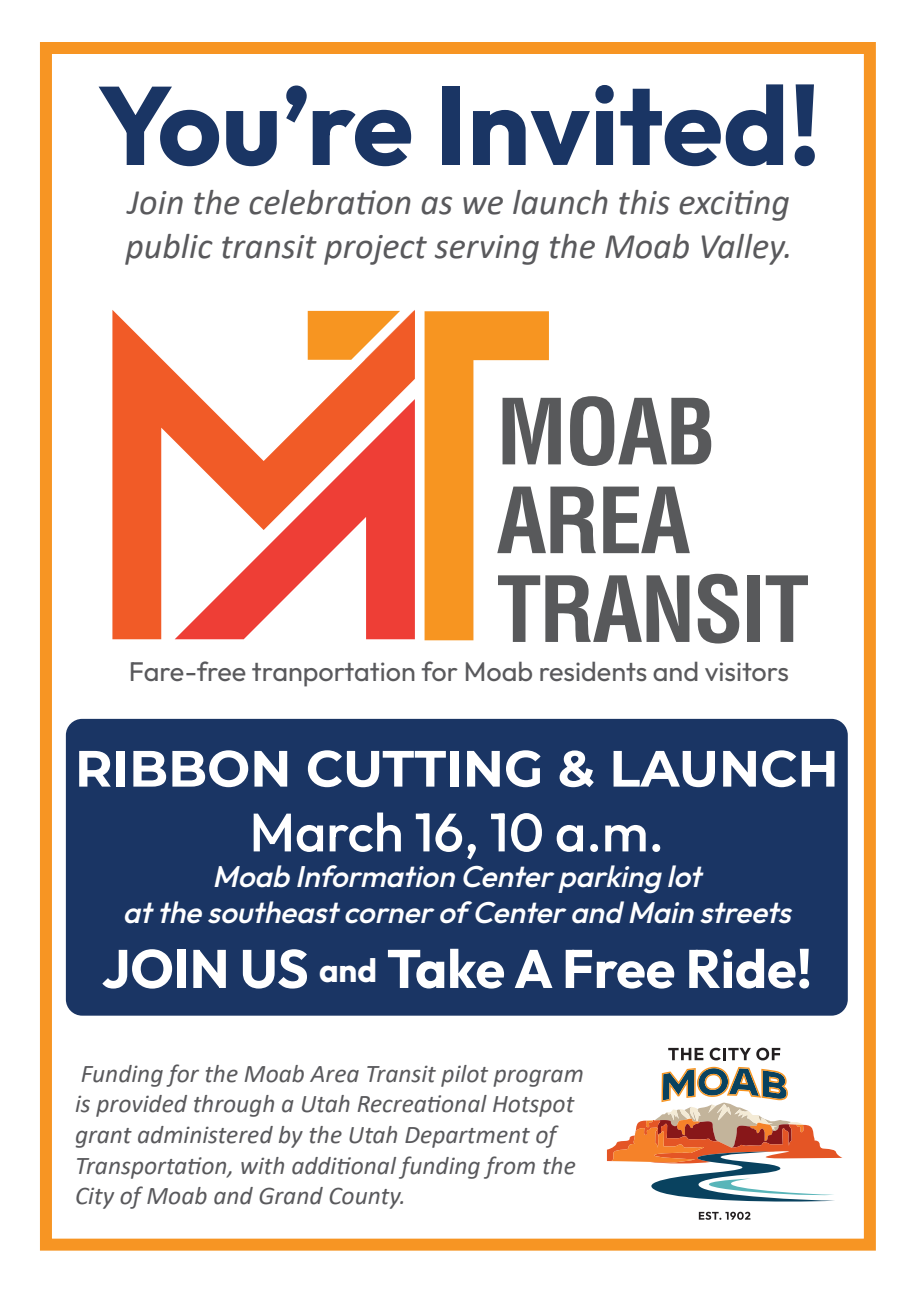
<style>
.page{position:relative;width:918px;height:1296px;background:#fff}
.page>*{position:absolute;margin:0;border:0;box-sizing:border-box;transform-origin:0 0}
.t1{font:700 111px "Outfit";color:#1a3564}
.t2{font:700 54px "Outfit";color:#fff}
.t3{font:500 54px "Outfit";color:#fff}
.t4{font:700 51px "Montserrat";color:#fff}
.t5{font:italic 36px/43.2px "Calibri";color:#59595c}
.t6{font:italic 500 30px/36px "Outfit";color:#fff;text-align:center}
.t7{font:27px "Outfit";color:#59595c}
.t8{font:italic 25.5px/30.6px "Calibri";color:#59595c}
.s1{font-size:33px}
</style>
<div class="page">
<svg style="left:112px;top:310px;width:303px;height:329px"></svg>
<svg style="left:425px;top:311px;width:314px;height:333px"></svg>
<div style="left:748px;top:575px;width:12px;height:67px;background:#58595b"></div>
<svg style="left:766px;top:575px;width:42px;height:67px"></svg>
<div style="left:66px;top:719px;width:782px;height:297px;background:#1a3564;border-radius:16px"></div>
<svg style="left:699px;top:1212px;width:51px;height:8px"></svg>
<svg style="left:668px;top:1048px;width:35px;height:12px"></svg>
<svg style="left:710px;top:1048px;width:70px;height:12px"></svg>
<svg style="left:607px;top:1067px;width:236px;height:135px"></svg>
<div style="left:40px;top:42px;width:836px;height:1209px;border:12px solid #f79523"></div>
<h1 class="t1" style="left:97px;top:63px;width:725px">You’re Invited!</h1>
<h3 class="t5" style="left:125px;top:179px;width:669px">Join the celebration as we launch this exciting public transit project serving the Moab Valley.</h3>
<p class="t7" style="left:129px;top:656px;width:662px">Fare-free tranportation for Moab residents and visitors</p>
<h3 class="t4" style="left:75px;top:732px;width:765px">RIBBON CUTTING &amp; LAUNCH</h3>
<h2 class="t3" style="left:250px;top:802px;width:416px">March 16, 10 a.m.</h2>
<p class="t6" style="left:123px;top:859px;width:676px">Moab Information Centerparking lot<br>atthe southeastcornerof Centerand Main streets</p>
<h2 class="t2" style="left:102px;top:938px;width:712px">JOIN US <span class="s1">and</span> Take A Free Ride!</h2>
<p class="t8" style="left:75px;top:1057px;width:510px">Funding for the Moab Area Transit pilot program is provided through a Utah Recreational Hotspot grant administered by the Utah Department of Transportation, with additional funding from the City of Moab and Grand County.</p>
</div>
